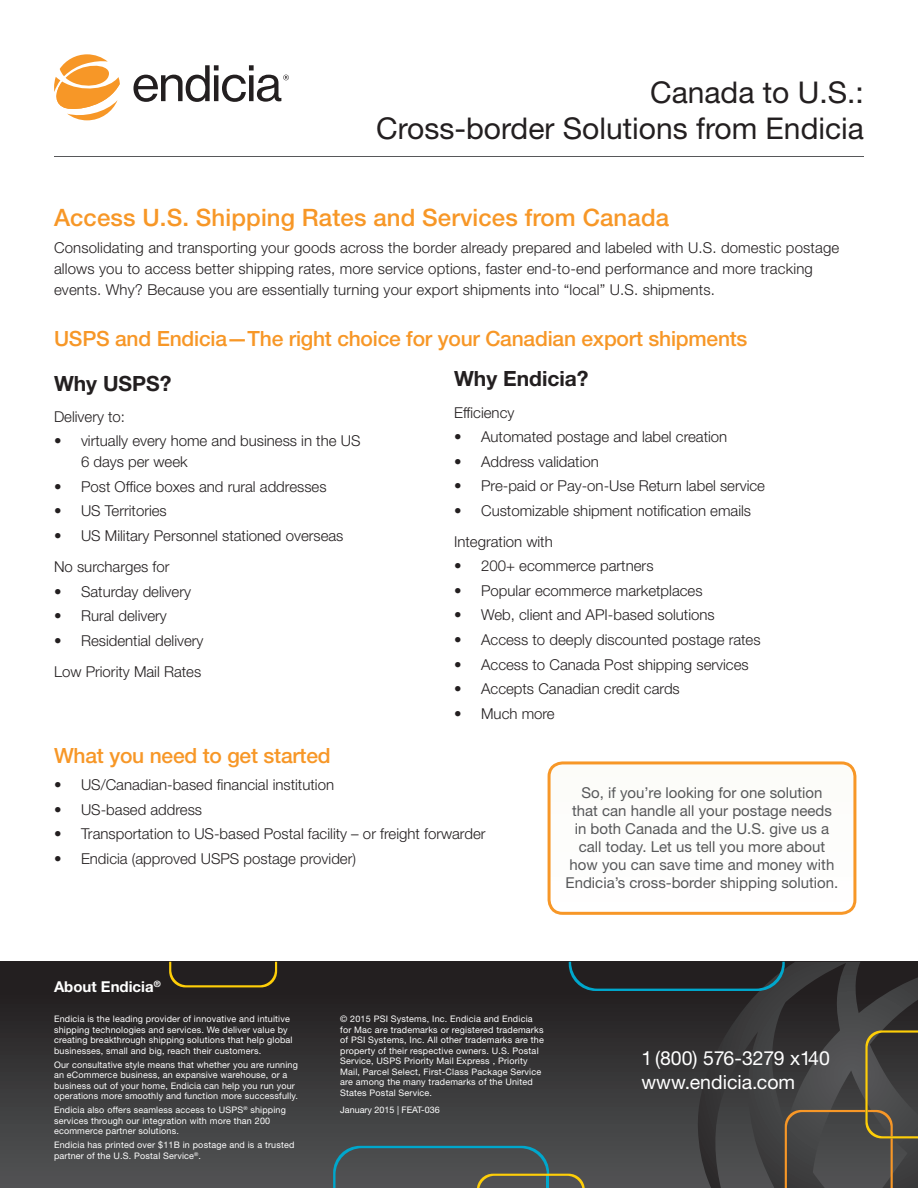
<style>
.page{position:relative;width:918px;height:1188px;background:#fff}
.page>*{position:absolute;margin:0;border:0;box-sizing:border-box;transform-origin:0 0}
.Brochure_name{font:30px/36px "Helvetica Neue LT Std";color:#231f20;text-align:right}
.t1{font:500 24px "Helvetica Neue LT Std";letter-spacing:.005em;color:#f79727}
.t2{font:500 21px "Helvetica Neue LT Std";letter-spacing:-.01em;color:#f79727}
.Paragraph{font:700 21px "Helvetica Neue LT Std";color:#231f20}
.t3{font:19.5px/24px "Helvetica Neue LT Std";color:#fff}
.Paragraph-2{font:300 15px/21px "Helvetica Neue LT Std";color:#231f20}
.Paragraph-3{font:15px/18px "Helvetica Neue LT Std";color:#57585a;text-align:center}
.Boilerplate_p{font:700 15px "Helvetica Neue LT Std";color:#fff}
.Boilerplate_p-2{font:9px/10.5px "Helvetica Neue LT Std";letter-spacing:.02em;color:#fff}
.Boilerplate_p-3{font:9px "Helvetica Neue LT Std";color:#fff}
</style>
<div class="page">
<hr style="left:54px;top:156px;width:810px;height:1px;background:#57585a">
<svg style="left:133px;top:65px;width:156px;height:37px"></svg>
<svg style="left:54px;top:54px;width:66px;height:66px"></svg>
<div style="left:0;top:962px;width:918px;height:226px;background:linear-gradient(to bottom,#1d191a,#525455)"></div>
<svg style="left:169px;top:962px;width:108px;height:25px;background:#3a311d"></svg>
<svg style="left:696px;top:962px;width:222px;height:226px;background:#383738"></svg>
<svg style="left:569px;top:962px;width:216px;height:29px;background:#202d32"></svg>
<svg style="left:785px;top:1030px;width:133px;height:158px;background:#4c4943"></svg>
<svg style="left:333px;top:1146px;width:252px;height:42px;background:#4d5755"></svg>
<div style="left:548px;top:761px;width:308px;height:154px;border:3px solid #f79727;border-radius:14px"></div>
<p class="Brochure_name" style="left:376px;top:74px;width:489px">Canada to U.S.:<br>Cross-border Solutions from Endicia</p>
<p class="t1" style="left:54px;top:203px;width:617px">Access U.S. Shipping Rates and Services from Canada</p>
<p class="Paragraph-2" style="left:54px;top:237px;width:787px">Consolidating and transporting your goods across the border already prepared and labeled with U.S. domestic postage allows you to access better shipping rates, more service options, faster end-to-end performance and more tracking events. Why? Because you are essentially turning your export shipments into “local” U.S. shipments.</p>
<p class="t2" style="left:54px;top:326px;width:695px">USPS and Endicia—The right choice for your Canadian export shipments</p>
<p class="Paragraph" style="left:54px;top:370px;width:119px">Why USPS?</p>
<p class="Paragraph-2" style="left:54px;top:406px;width:73px">Delivery to:</p>
<p class="Paragraph-2" style="left:81px;top:430px;width:281px;text-indent:-27px">• virtually every home and business in the US<br>6 days per week</p>
<p class="Paragraph-2" style="left:54px;top:476px;width:274px">• Post Office boxes and rural addresses</p>
<p class="Paragraph-2" style="left:54px;top:500px;width:114px">• US Territories</p>
<p class="Paragraph-2" style="left:54px;top:525px;width:291px">• US Military Personnel stationed overseas</p>
<p class="Paragraph-2" style="left:54px;top:556px;width:117px">No surcharges for</p>
<p class="Paragraph-2" style="left:54px;top:581px;width:139px">• Saturday delivery</p>
<p class="Paragraph-2" style="left:54px;top:605px;width:114px">• Rural delivery</p>
<p class="Paragraph-2" style="left:54px;top:630px;width:151px">• Residential delivery</p>
<p class="Paragraph-2" style="left:54px;top:661px;width:149px">Low Priority Mail Rates</p>
<p class="Paragraph" style="left:454px;top:366px;width:136px">Why Endicia?</p>
<p class="Paragraph-2" style="left:454px;top:402px;width:62px">Efficiency</p>
<p class="Paragraph-2" style="left:454px;top:426px;width:275px">• Automated postage and label creation</p>
<p class="Paragraph-2" style="left:454px;top:451px;width:146px">• Address validation</p>
<p class="Paragraph-2" style="left:454px;top:475px;width:312px">• Pre-paid or Pay-on-Use Return label service</p>
<p class="Paragraph-2" style="left:454px;top:500px;width:298px">• Customizable shipment notification emails</p>
<p class="Paragraph-2" style="left:454px;top:531px;width:100px">Integration with</p>
<p class="Paragraph-2" style="left:454px;top:555px;width:201px">• 200+ ecommerce partners</p>
<p class="Paragraph-2" style="left:454px;top:580px;width:250px">• Popular ecommerce marketplaces</p>
<p class="Paragraph-2" style="left:454px;top:604px;width:262px">• Web, client and API-based solutions</p>
<p class="Paragraph-2" style="left:454px;top:629px;width:308px">• Access to deeply discounted postage rates</p>
<p class="Paragraph-2" style="left:454px;top:653px;width:296px">• Access to Canada Post shipping services</p>
<p class="Paragraph-2" style="left:454px;top:678px;width:227px">• Accepts Canadian credit cards</p>
<p class="Paragraph-2" style="left:454px;top:702px;width:102px">• Much more</p>
<p class="t2" style="left:54px;top:743px;width:278px">What you need to get started</p>
<p class="Paragraph-2" style="left:54px;top:774px;width:282px">• US/Canadian-based financial institution</p>
<p class="Paragraph-2" style="left:54px;top:799px;width:150px">• US-based address</p>
<p class="Paragraph-2" style="left:54px;top:823px;width:433px">• Transportation to US-based Postal facility – or freight forwarder</p>
<p class="Paragraph-2" style="left:54px;top:848px;width:304px">• Endicia (approved USPS postage provider)</p>
<p class="Paragraph-3" style="left:566px;top:784px;width:274px">So, if you’re looking for one solution<br>that can handle all your postage needs in both Canada and the U.S. give us a call today. Let us tell you more about how you can save time and money with Endicia’s cross-border shipping solution.</p>
<p class="Boilerplate_p" style="left:54px;top:977px;width:108px">About Endicia<sup>®</sup></p>
<p class="Boilerplate_p-2" style="left:54px;top:1014px;width:240px">Endicia is the leading provider of innovative and intuitive shipping technologies and services. We deliver value by creating breakthrough shipping solutions that help global businesses, small and big, reach their customers.</p>
<p class="Boilerplate_p-2" style="left:54px;top:1059px;width:246px">Our consultative style means that whether you are running an eCommerce business, an expansive warehouse, or a business out of your home, Endicia can help you run your operations more smoothly and function more successfully.</p>
<p class="Boilerplate_p-2" style="left:54px;top:1105px;width:233px">Endicia also offers seamless access to USPS<sup>®</sup> shipping services through our integration with more than 200 ecommerce partner solutions.</p>
<p class="Boilerplate_p-2" style="left:54px;top:1140px;width:242px">Endicia has printed over $11B in postage and is a trusted partner of the U.S. Postal Service<sup>®</sup>.</p>
<p class="Boilerplate_p-2" style="left:340px;top:1014px;width:205px">© 2015 PSI Systems, Inc. Endicia and Endicia for Mac are trademarks or registered trademarks of PSI Systems, Inc. All other trademarks are the property of their respective owners. U.S. Postal Service, USPS Priority Mail Express , Priority Mail, Parcel Select, First-Class Package Service are among the many trademarks of the United States Postal Service.</p>
<p class="Boilerplate_p-3" style="left:340px;top:1104px;width:101px">January 2015 | FEAT-036</p>
<h3 class="t3" style="left:642px;top:1046px;width:190px">1 (800) 576-3279 x140 www.endicia.com</h3>
</div>
